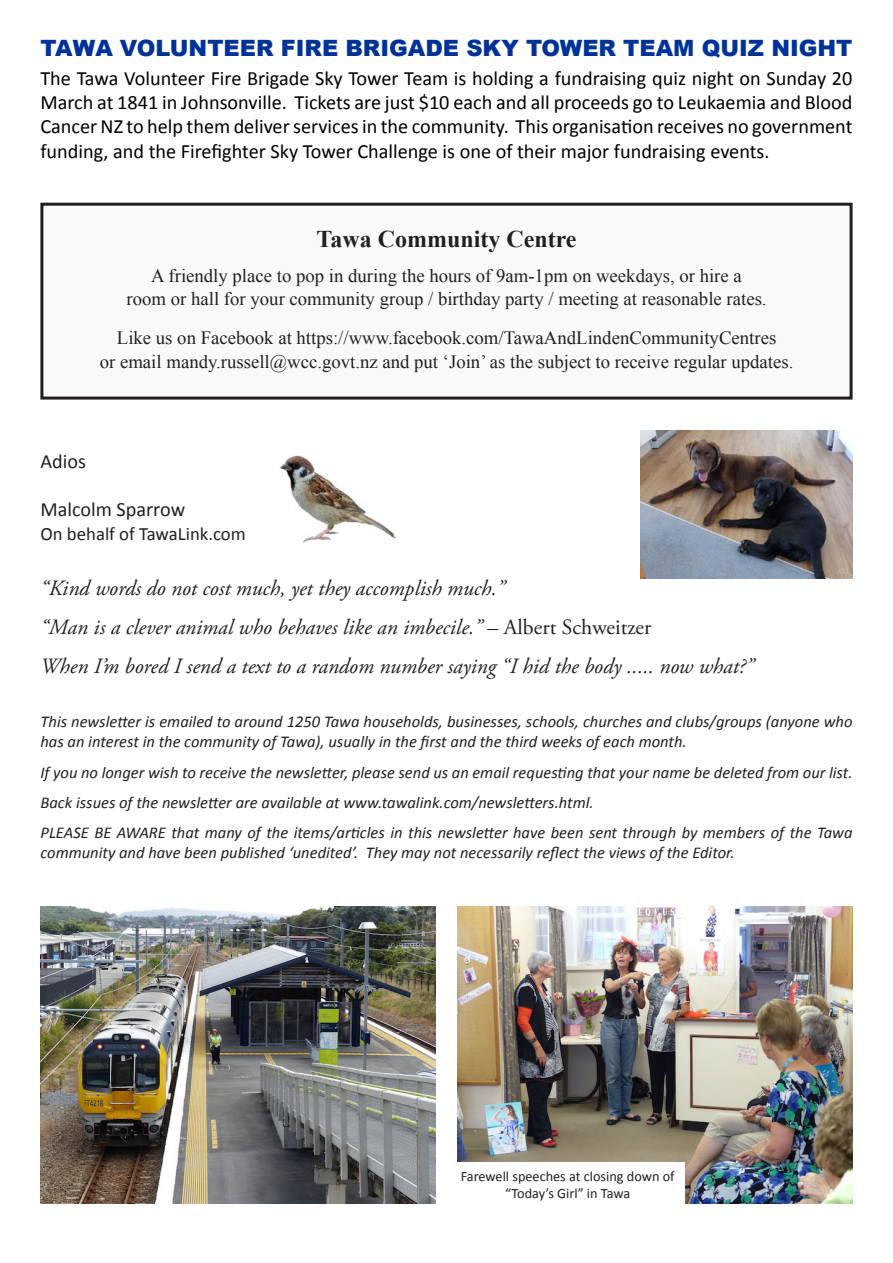
<style>
.page{position:relative;width:893px;height:1263px;background:#fff}
.page>*{position:absolute;margin:0;border:0;box-sizing:border-box;transform-origin:0 0}
.t1{font:700 24px "Times New Roman";color:#231f20}
.t2{font:900 22.5px "Arial";color:#039}
.t3{font:italic 21.75px "Adobe Garamond Pro";color:#231f20}
.t4{font:20.25px/24.3px "Calibri";color:#000;text-align:justify}
.t5{font:20.25px "Calibri";color:#231f20}
.t6{font:18.75px "Times New Roman";color:#231f20}
.t7{font:18.75px "Calibri";color:#231f20}
.t8{font:italic 16.5px/19.8px "Calibri";color:#231f20}
.t9{font:14.25px/17.1px "Calibri";color:#231f20;text-align:center}
.s1{font-style:normal}
</style>
<div class="page">
<img style="left:280px;top:455px;width:116px;height:88px">
<img style="left:40px;top:907px;width:396px;height:296px">
<img style="left:640px;top:430px;width:213px;height:149px">
<img style="left:457px;top:907px;width:395px;height:296px">
<div style="left:452px;top:1162px;width:233px;height:51px;background:#fff"></div>
<div style="left:42px;top:204px;width:809px;height:194px;background:#f9f9f9"></div>
<div style="left:40px;top:203px;width:813px;height:197px;border:3px solid #231f20"></div>
<p class="t2" style="left:40px;top:32px;width:814px">TAWA VOLUNTEER FIRE BRIGADE SKY TOWER TEAM QUIZ NIGHT</p>
<p class="t4" style="left:40px;top:65px;width:813px">The Tawa Volunteer Fire Brigade Sky Tower Team is holding a fundraising quiz night on Sunday 20<br>March at 1841 in Johnsonville. Tickets are just $10 each and all proceeds go to Leukaemia and Blood Cancer NZ to help them deliver services in the community. This organisation receives no government funding, and the Firefighter Sky Tower Challenge is one of their major fundraising events.</p>
<p class="t1" style="left:317px;top:222px;width:261px">Tawa Community Centre</p>
<p class="t6" style="left:151px;top:263px;width:592px">A friendly place to pop in during the hours of 9am-1pm on weekdays, or hire a</p>
<p class="t6" style="left:127px;top:286px;width:642px">room or hall for your community group / birthday party / meeting at reasonable rates.</p>
<p class="t6" style="left:117px;top:325px;width:661px">Like us on Facebook at https://www.facebook.com/TawaAndLindenCommunityCentres</p>
<p class="t6" style="left:100px;top:349px;width:695px">or email mandy.russell@wcc.govt.nz and put ‘Join’ as the subject to receive regular updates.</p>
<p class="t5" style="left:40px;top:449px;width:47px">Adios</p>
<p class="t5" style="left:40px;top:497px;width:146px">Malcolm Sparrow</p>
<p class="t7" style="left:40px;top:522px;width:207px">On behalf of TawaLink.com</p>
<p class="t3" style="left:40px;top:575px;width:466px">“Kind words do not cost much, yet they accomplish much.”</p>
<p class="t3" style="left:40px;top:614px;width:612px">“Man is a clever animal who behaves like an imbecile.” <span class="s1">– Albert Schweitzer</span></p>
<p class="t3" style="left:40px;top:653px;width:715px">When I’m bored I send a text to a random number saying “I hid the body ..... now what?”</p>
<p class="t8" style="left:40px;top:711px;width:814px">This newsletter is emailed to around 1250 Tawa households, businesses, schools, churches and clubs/groups (anyone who has an interest in the community of Tawa), usually in the first and the third weeks of each month.</p>
<p class="t8" style="left:40px;top:761px;width:814px">If you no longer wish to receive the newsletter, please send us an email requesting that your name be deleted from our list.</p>
<p class="t8" style="left:40px;top:792px;width:555px">Back issues of the newsletter are available at www.tawalink.com/newsletters.html.</p>
<p class="t8" style="left:40px;top:822px;width:813px">PLEASE BE AWARE that many of the items/articles in this newsletter have been sent through by members of the Tawa community and have been published ‘unedited’. They may not necessarily reflect the views of the Editor.</p>
<p class="t9" style="left:461px;top:1167px;width:215px">Farewell speeches at closing down of “Today’s Girl” in Tawa</p>
</div>
